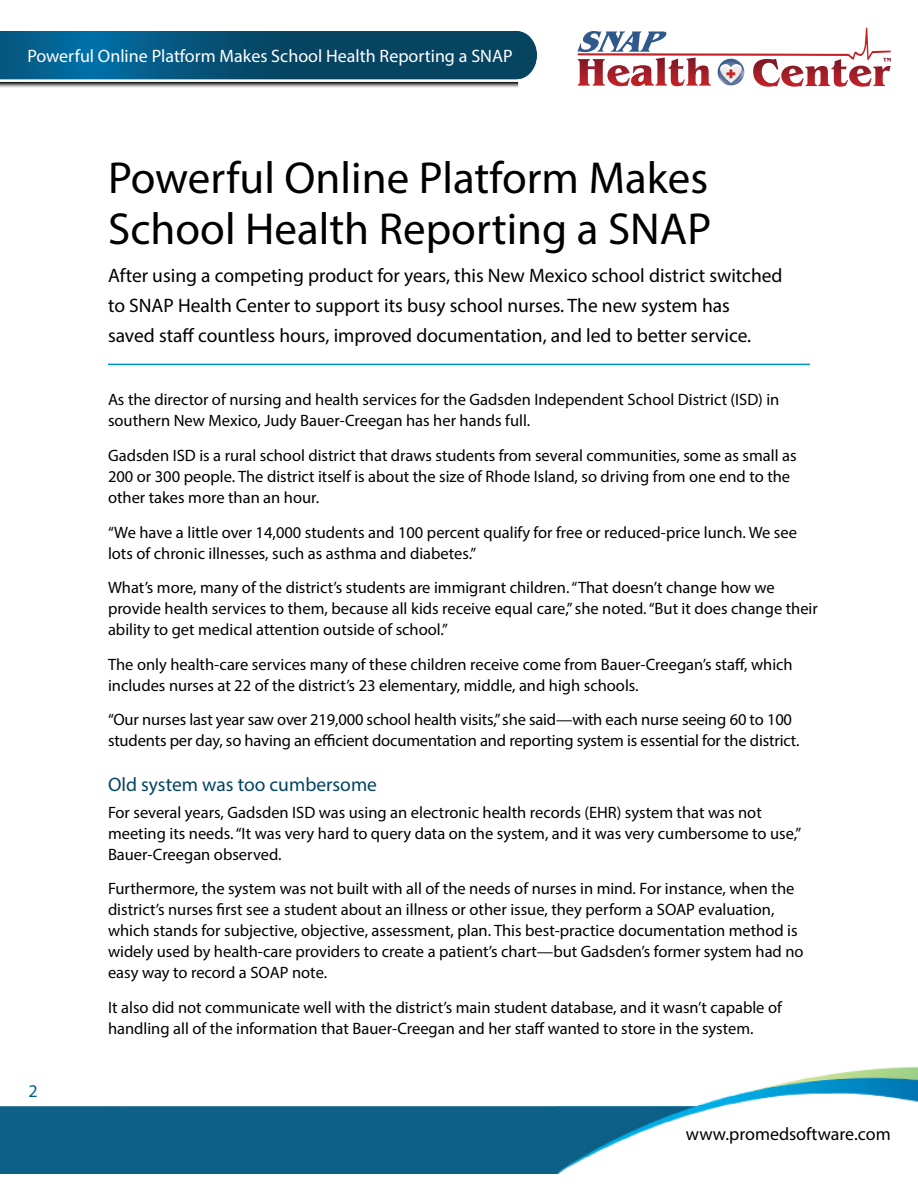
<style>
.page{position:relative;width:918px;height:1188px;background:#fff}
.page>*{position:absolute;margin:0;border:0;box-sizing:border-box;transform-origin:0 0}
.t1{font:45px/51px "Myriad Pro";color:#000}
.t2{font:19.5px/30px "Myriad Pro";color:#000}
.t3{font:19.5px "Myriad Pro";color:#004462}
.t4{font:18px "Myriad Pro";color:#fff}
.t5{font:18px "Myriad Pro";color:#000}
.t6{font:18px "Myriad Pro";color:#006192}
.t7{font:16.5px/21px "Myriad Pro";color:#000}
</style>
<div class="page">
<img style="left:0;top:1066px;width:918px;height:107px">
<img style="left:0;top:32px;width:536px;height:56px">
<img style="left:718px;top:59px;width:26px;height:26px;border-radius:13px">
<img style="left:719px;top:63px;width:24px;height:20px">
<svg style="left:727px;top:69px;width:8px;height:9px"></svg>
<img style="left:578px;top:28px;width:313px;height:32px">
<img style="left:753px;top:59px;width:138px;height:28px">
<img style="left:578px;top:58px;width:133px;height:28px">
<svg style="left:883px;top:58px;width:8px;height:4px"></svg>
<img style="left:578px;top:31px;width:89px;height:21px">
<hr style="left:108px;top:364px;width:702px;height:1px;background:#0091d1">
<p class="t4" style="left:27px;top:45px;width:487px">Powerful Online Platform Makes School Health Reporting a SNAP</p>
<h1 class="t1" style="left:108px;top:152px;width:605px">Powerful Online Platform Makes<br>School Health Reporting a SNAP</h1>
<p class="t2" style="left:108px;top:260px;width:676px">After using a competing product for years, this New Mexico school district switched to SNAP Health Center to support its busy school nurses. The new system has<br>saved staff countless hours, improved documentation, and led to better service.</p>
<p class="t6" style="left:28px;top:1080px;width:11px">2</p>
<p class="t7" style="left:108px;top:389px;width:673px">As the director of nursing and health services for the Gadsden Independent School District (ISD) in southern New Mexico, Judy Bauer-Creegan has her hands full.</p>
<p class="t7" style="left:108px;top:445px;width:690px">Gadsden ISD is a rural school district that draws students from several communities, some as small as<br>200 or 300 people. The district itself is about the size of Rhode Island, so driving from one end to the other takes more than an hour.</p>
<p class="t7" style="left:108px;top:521px;width:691px">“We have a little over 14,000 students and 100 percent qualify for free or reduced-price lunch. We see lots of chronic illnesses, such as asthma and diabetes.”</p>
<p class="t7" style="left:108px;top:577px;width:711px">What’s more, many of the district’s students are immigrant children. “That doesn’t change how we provide health services to them, because all kids receive equal care,” she noted. “But it does change their ability to get medical attention outside of school.”</p>
<p class="t7" style="left:108px;top:653px;width:686px">The only health-care services many of these children receive come from Bauer-Creegan’s staff, which includes nurses at 22 of the district’s 23 elementary, middle, and high schools.</p>
<p class="t7" style="left:108px;top:709px;width:693px">“Our nurses last year saw over 219,000 school health visits,” she said—with each nurse seeing 60 to 100 students per day, so having an efficient documentation and reporting system is essential for the district.</p>
<p class="t3" style="left:108px;top:773px;width:271px">Old system was too cumbersome</p>
<p class="t7" style="left:108px;top:801px;width:695px">For several years, Gadsden ISD was using an electronic health records (EHR) system that was not meeting its needs. “It was very hard to query data on the system, and it was very cumbersome to use,”<br>Bauer-Creegan observed.</p>
<p class="t7" style="left:108px;top:878px;width:697px">Furthermore, the system was not built with all of the needs of nurses in mind. For instance, when the district’s nurses first see a student about an illness or other issue, they perform a SOAP evaluation, which stands for subjective, objective, assessment, plan. This best-practice documentation method is widely used by health-care providers to create a patient’s chart—but Gadsden’s former system had no easy way to record a SOAP note.</p>
<p class="t7" style="left:108px;top:996px;width:675px">It also did not communicate well with the district’s main student database, and it wasn’t capable of handling all of the information that Bauer-Creegan and her staff wanted to store in the system.</p>
<p class="t5" style="left:686px;top:1123px;width:206px">www.promedsoftware.com</p>
</div>
